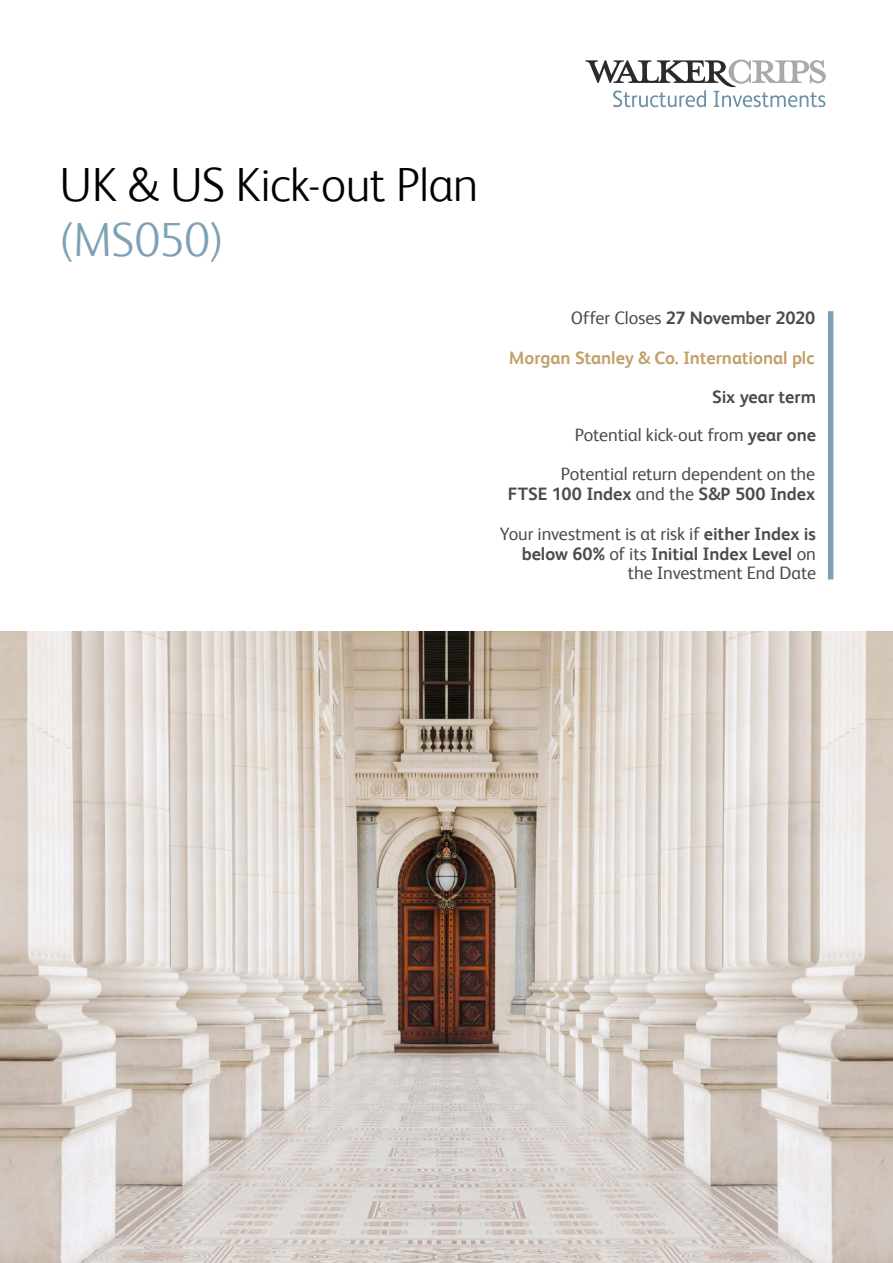
<style>
.page{position:relative;width:893px;height:1263px;background:#fff}
.page>*{position:absolute;margin:0;border:0;box-sizing:border-box;transform-origin:0 0}
.t1{font:300 48px "FS Albert";letter-spacing:-.01em;color:#000}
.t2{font:300 48px "FS Albert";letter-spacing:-.015em;color:#7ea1b7}
.Main_body_text{font:18px/19.5px "FS Albert";letter-spacing:-.005em;color:#4b4c4d;text-align:right}
.Main_body_text-2{font:700 18px "FS Albert";letter-spacing:-.005em;color:#4b4c4d}
.Main_body_text-3{font:700 18px "FS Albert";letter-spacing:-.005em;color:#c0a068}
.s1{font-weight:400}
.s2{font-weight:700}
</style>
<div class="page">
<svg style="left:585px;top:60px;width:241px;height:47px"></svg>
<div style="left:828px;top:311px;width:5px;height:268px;background:#7ea1b7"></div>
<img style="left:0;top:631px;width:893px;height:632px">
<p class="t1" style="left:60px;top:157px;width:420px">UK &amp; US Kick-out Plan</p>
<p class="t2" style="left:60px;top:212px;width:166px">(MS050)</p>
<p class="Main_body_text-2" style="left:571px;top:307px;width:246px"><span class="s1">Offer Closes</span> 27 November 2020</p>
<p class="Main_body_text-3" style="left:509px;top:348px;width:307px">Morgan Stanley &amp; Co. International plc</p>
<p class="Main_body_text-2" style="left:712px;top:386px;width:105px">Six year term</p>
<p class="Main_body_text" style="left:575px;top:425px;width:243px">Potential kick-out from <span class="s2">year one</span></p>
<p class="Main_body_text" style="left:508px;top:464px;width:309px">Potential return dependent on the<br><span class="s2">FTSE 100 Index</span> and the <span class="s2">S&amp;P 500 Index</span></p>
<p class="Main_body_text" style="left:500px;top:524px;width:318px">Your investment is at risk if <span class="s2">either Index is below 60%</span> of its <span class="s2">Initial Index Level</span> on the Investment End Date</p>
</div>
